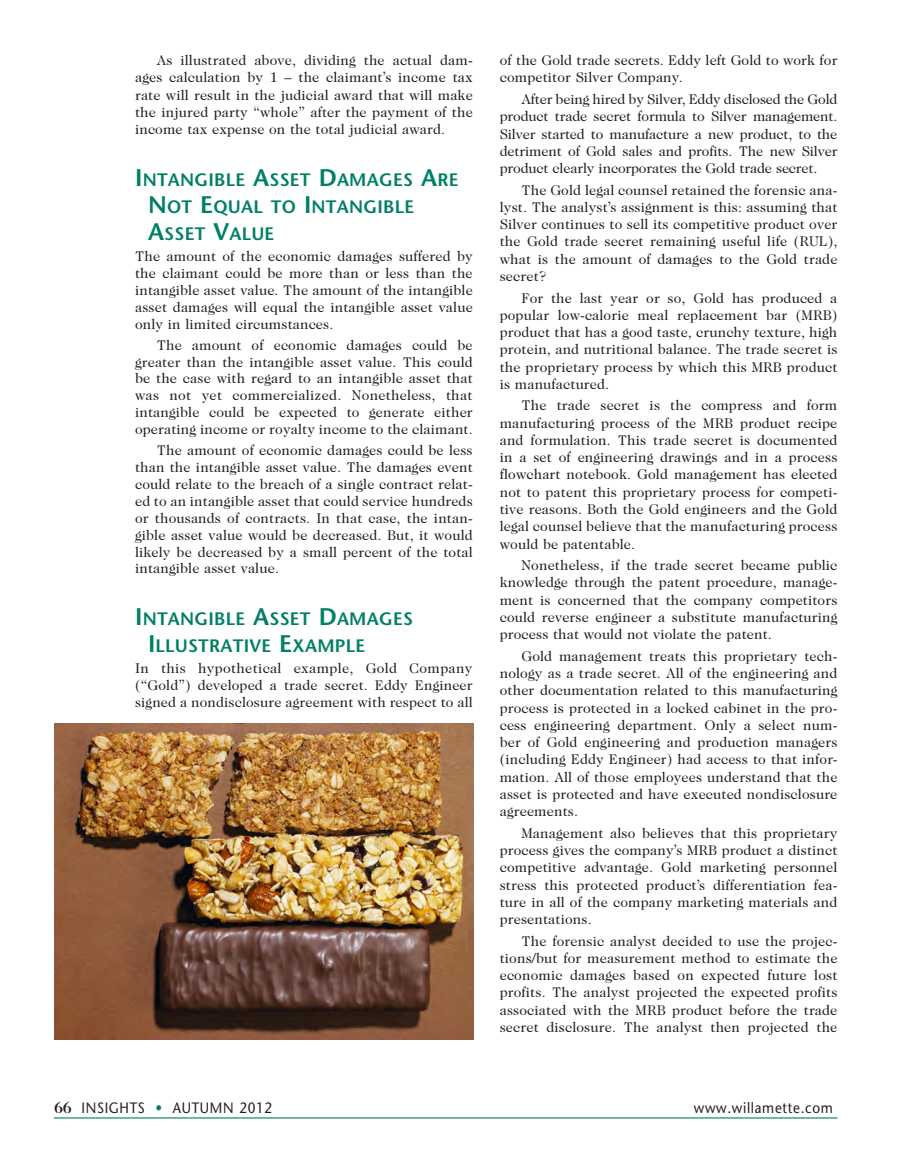
<style>
.page{position:relative;width:905px;height:1175px;background:#fff}
.page>*{position:absolute;margin:0;border:0;box-sizing:border-box;transform-origin:0 0}
.Sub_Heads_Stone{font:600 18px/27px "Stone Sans";letter-spacing:.015em;color:#008066}
.t1{font:15px "Stone Sans";letter-spacing:.05em;color:#231f20;scale:.9 1}
.body{font:14.25px/17.2px "Caslon Two Twenty Four";letter-spacing:.01em;color:#231f20;text-align:justify}
.body__Intro_Paragr{font:14.25px/16.8px "Caslon Two Twenty Four";letter-spacing:.01em;color:#231f20;text-align:justify}
.s1{font-size:24px}
.s2{font-family:"Caslon Two Twenty Four";font-weight:700;font-size:16.5px}
.s3{color:#008066}
</style>
<div class="page">
<hr style="left:54px;top:1117px;width:783px;height:1px;background:#008066">
<img style="left:54px;top:724px;width:419px;height:316px">
<p class="body" style="left:135px;top:52px;width:339px;text-indent:22px">As illustrated above, dividing the actual dam&shy;ages calculation by 1 – the claimant’s income tax rate will result in the judicial award that will make the injured party “whole” after the payment of the income tax expense on the total judicial award.</p>
<p class="Sub_Heads_Stone" style="left:148px;top:166px;width:312px;text-indent:-13px"><span class="s1">I</span>NTANGI BLE <span class="s1">A</span>SSET <span class="s1">D</span>AMAGES <span class="s1">A</span>RE<br><span class="s1">N</span> OT <span class="s1">E</span>QUAL TO <span class="s1">I</span>NTANGI BLE<br><span class="s1">A</span>SSET <span class="s1">V</span>ALUE</p>
<p class="body__Intro_Paragr" style="left:135px;top:248px;width:339px">The amount of the economic damages suffered by the claimant could be more than or less than the intangible asset value. The amount of the intangible asset damages will equal the intangible asset value only in limited circumstances.</p>
<p class="body" style="left:135px;top:336px;width:339px;line-height:16.8px;text-indent:22px">The amount of economic damages could be greater than the intangible asset value. This could be the case with regard to an intangible asset that was not yet commercialized. Nonetheless, that intangible could be expected to generate either operating income or royalty income to the claimant.</p>
<p class="body" style="left:135px;top:442px;width:339px;line-height:16.8px;text-indent:22px">The amount of economic damages could be less than the intangible asset value. The damages event could relate to the breach of a single contract relat&shy;ed to an intangible asset that could service hundreds or thousands of contracts. In that case, the intan&shy;gible asset value would be decreased. But, it would likely be decreased by a small percent of the total intangible asset value.</p>
<p class="Sub_Heads_Stone" style="left:148px;top:605px;width:266px;text-indent:-13px"><span class="s1">I</span>NTANGI BLE <span class="s1">A</span>SSET <span class="s1">D</span>AMAGES<br><span class="s1">I</span>LLUSTRATIVE <span class="s1">E</span>XAMPLE</p>
<p class="body__Intro_Paragr" style="left:135px;top:659px;width:339px;line-height:17.2px">In this hypothetical example, Gold Company (“Gold”) developed a trade secret. Eddy Engineer signed a nondisclosure agreement with respect to all</p>
<p class="body__Intro_Paragr" style="left:500px;top:52px;width:339px;line-height:17.2px">of the Gold trade secrets. Eddy left Gold to work for competitor Silver Company.</p>
<p class="body" style="left:500px;top:90px;width:339px;text-indent:22px">After being hired by Silver, Eddy disclosed the Gold product trade secret formula to Silver management.<br>Silver started to manufacture a new product, to the detriment of Gold sales and profits. The new Silver product clearly incorporates the Gold trade secret.</p>
<p class="body" style="left:500px;top:181px;width:339px;text-indent:22px">The Gold legal counsel retained the forensic ana&shy;lyst. The analyst’s assignment is this: assuming that Silver continues to sell its competitive product over the Gold trade secret remaining useful life (RUL), what is the amount of damages to the Gold trade secret?</p>
<p class="body" style="left:500px;top:289px;width:339px;text-indent:22px">For the last year or so, Gold has produced a popular low-calorie meal replacement bar (MRB) product that has a good taste, crunchy texture, high protein, and nutritional balance. The trade secret is the proprietary process by which this MRB product is manufactured.</p>
<p class="body" style="left:500px;top:397px;width:339px;text-indent:22px">The trade secret is the compress and form manufacturing process of the MRB product recipe and formulation. This trade secret is documented in a set of engineering drawings and in a process flowchart notebook. Gold management has elected not to patent this proprietary process for competi&shy;tive reasons. Both the Gold engineers and the Gold legal counsel believe that the manufacturing process would be patentable.</p>
<p class="body" style="left:500px;top:556px;width:339px;text-indent:22px">Nonetheless, if the trade secret became public knowledge through the patent procedure, manage&shy;ment is concerned that the company competitors could reverse engineer a substitute manufacturing process that would not violate the patent.</p>
<p class="body" style="left:500px;top:647px;width:339px;text-indent:22px">Gold management treats this proprietary tech&shy;nology as a trade secret. All of the engineering and other documentation related to this manufacturing process is protected in a locked cabinet in the pro&shy;cess engineering department. Only a select num&shy;ber of Gold engineering and production managers (including Eddy Engineer) had access to that infor&shy;mation. All of those employees understand that the asset is protected and have executed nondisclosure agreements.</p>
<p class="body" style="left:500px;top:824px;width:339px;text-indent:22px">Management also believes that this proprietary process gives the company’s MRB product a distinct competitive advantage. Gold marketing personnel stress this protected product’s differentiation fea&shy;ture in all of the company marketing materials and presentations.</p>
<p class="body" style="left:500px;top:932px;width:339px;text-indent:22px">The forensic analyst decided to use the projec&shy;tions/but for measurement method to estimate the economic damages based on expected future lost profits. The analyst projected the expected profits associated with the MRB product before the trade secret disclosure. The analyst then projected the</p>
<p class="t1" style="left:54px;top:1098px;width:244px"><span class="s2">66</span> INSIGHTS <span class="s3">•</span> AUTUMN 2012</p>
<p class="t1" style="left:693px;top:1098px;width:156px">www.willamette. com</p>
</div>
